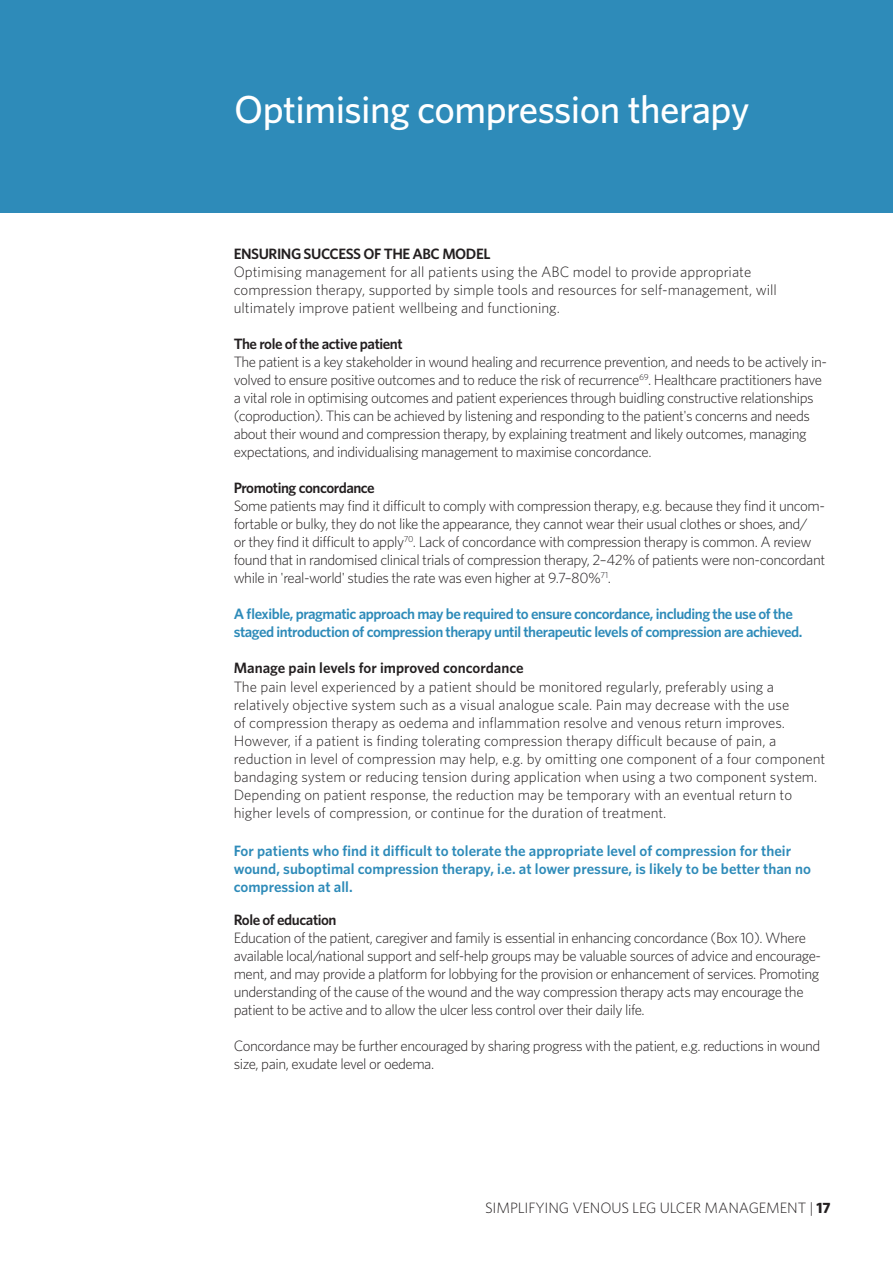
<style>
.page{position:relative;width:893px;height:1263px;background:#fff}
.page>*{position:absolute;margin:0;border:0;box-sizing:border-box;transform-origin:0 0}
.t1{font:500 39px "Whitney";letter-spacing:-.015em;color:#fff}
.t2{font:300 15px/18px "Whitney";letter-spacing:-.03em;color:#231f20}
.t3{font:300 15px/18px "Whitney";color:#231f20}
.t4{font:600 15px/18px "Whitney";color:#2e8bb9}
.t5{font:600 15px/18px "Whitney";letter-spacing:-.03em;color:#2e8bb9}
.t6{font:600 15px "Whitney";letter-spacing:-.03em;color:#231f20}
.t7{font:300 15px "Whitney";letter-spacing:-.01em;color:#231f20}
.t8{font:600 15px "Whitney";color:#231f20}
.s1{font-weight:700}
</style>
<div class="page">
<div style="left:0;top:0;width:893px;height:213px;background:#2e8bb9"></div>
<h1 class="t1" style="left:234px;top:86px;width:517px">Optimising compression therapy</h1>
<p class="t6" style="left:234px;top:244px;width:258px">ENSURING SUCCESS OF THE ABC MODEL</p>
<p class="t3" style="left:234px;top:262px;width:545px">Optimising management for all patients using the ABC model to provide appropriate compression therapy, supported by simple tools and resources for self-management, will ultimately improve patient wellbeing and functioning.</p>
<p class="t6" style="left:234px;top:334px;width:170px">The role of the active patient</p>
<p class="t2" style="left:234px;top:352px;width:595px">The patient is a key stakeholder in wound healing and recurrence prevention, and needs to be actively in&shy;volved to ensure positive outcomes and to reduce the risk of recurrence<sup>69</sup>. Healthcare practitioners have a vital role in optimising outcomes and patient experiences through buidling constructive relationships (coproduction). This can be achieved by listening and responding to the patient's concerns and needs about their wound and compression therapy, by explaining treatment and likely outcomes, managing expectations, and individualising management to maximise concordance.</p>
<p class="t6" style="left:234px;top:478px;width:143px">Promoting concordance</p>
<p class="t2" style="left:234px;top:496px;width:593px">Some patients may find it difficult to comply with compression therapy, e.g. because they find it uncom&shy;fortable or bulky, they do not like the appearance, they cannot wear their usual clothes or shoes, and/<br>or they find it difficult to apply<sup>70</sup>. Lack of concordance with compression therapy is common. A review found that in randomised clinical trials of compression therapy, 2–42% of patients were non-concordant while in 'real-world' studies the rate was even higher at 9.7–80%<sup>71</sup>.</p>
<p class="t5" style="left:234px;top:604px;width:570px">A flexible, pragmatic approach may be required to ensure concordance, including the use of the staged introduction of compression therapy until therapeutic levels of compression are achieved.</p>
<p class="t8" style="left:234px;top:658px;width:292px">Manage pain levels for improved concordance</p>
<p class="t3" style="left:234px;top:677px;width:593px">The pain level experienced by a patient should be monitored regularly, preferably using a relatively objective system such as a visual analogue scale. Pain may decrease with the use<br>of compression therapy as oedema and inflammation resolve and venous return improves.<br>However, if a patient is finding tolerating compression therapy difficult because of pain, a reduction in level of compression may help, e.g. by omitting one component of a four component bandaging system or reducing tension during application when using a two component system.<br>Depending on patient response, the reduction may be temporary with an eventual return to higher levels of compression, or continue for the duration of treatment.</p>
<p class="t4" style="left:234px;top:842px;width:579px">For patients who find it difficult to tolerate the appropriate level of compression for their wound, suboptimal compression therapy, i.e. at lower pressure, is likely to be better than no compression at all.</p>
<p class="t6" style="left:234px;top:910px;width:104px">Role of education</p>
<p class="t2" style="left:234px;top:928px;width:589px">Education of the patient, caregiver and family is essential in enhancing concordance (Box 10). Where available local/national support and self-help groups may be valuable sources of advice and encourage&shy;ment, and may provide a platform for lobbying for the provision or enhancement of services. Promoting understanding of the cause of the wound and the way compression therapy acts may encourage the patient to be active and to allow the ulcer less control over their daily life.</p>
<p class="t2" style="left:234px;top:1036px;width:588px">Concordance may be further encouraged by sharing progress with the patient, e.g. reductions in wound size, pain, exudate level or oedema.</p>
<p class="t7" style="left:485px;top:1199px;width:347px">SIMPLIFYING VENOUS LEG ULCER MANAGEMENT | <span class="s1">17</span></p>
</div>
